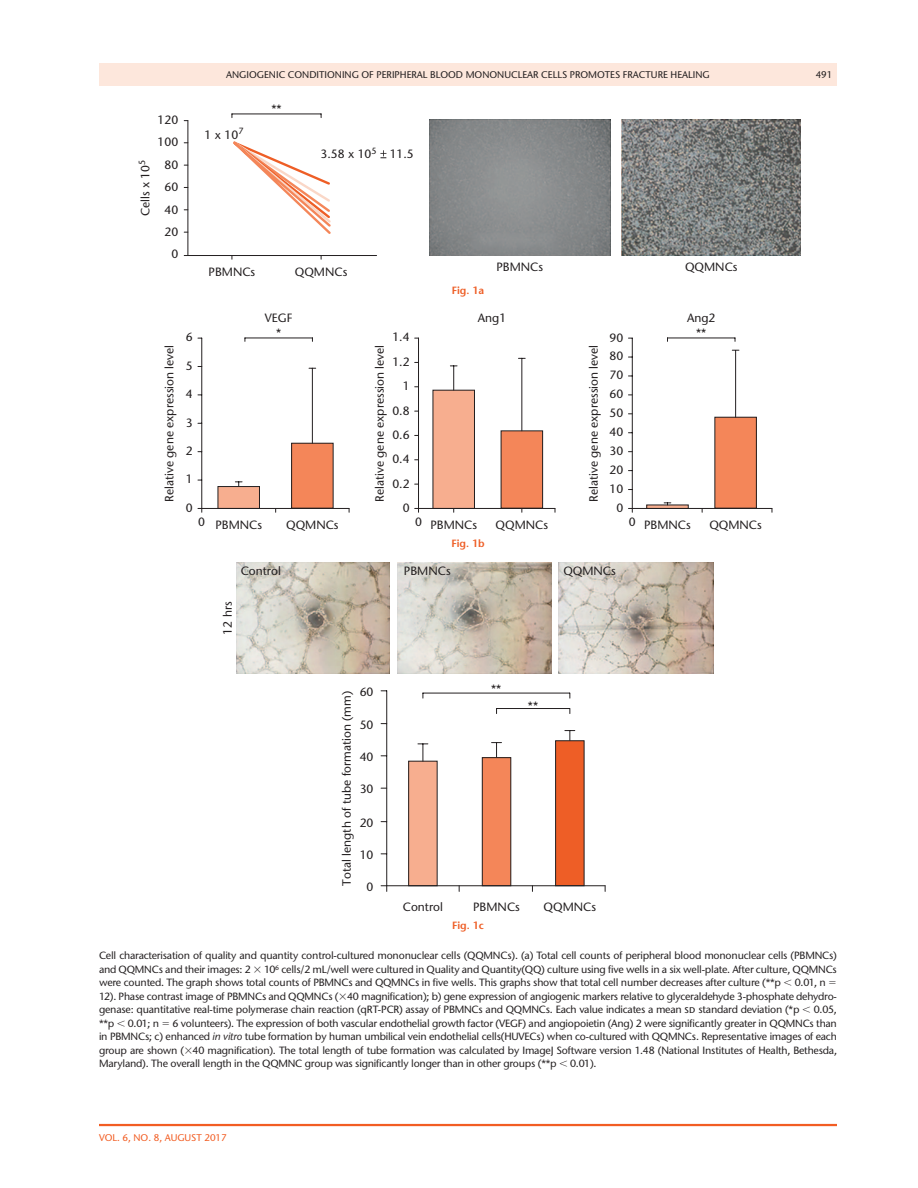
<style>
.page{position:relative;width:918px;height:1188px;background:#fff}
.page>*{position:absolute;margin:0;border:0;box-sizing:border-box;transform-origin:0 0}
.t1{font:500 12px/18.9px "Stone Sans Std";color:#231f20;text-align:right}
.t2{font:500 10.5px/13.5px "Stone Sans ITC Pro";letter-spacing:-.02em;color:#231f20}
.t3{font:600 10.5px "Stone Sans Std";color:#ee5e26}
.t4{font:500 9.75px "Stone Sans ITC Pro";color:#231f20}
.t5{font:500 9.75px "Stone Sans ITC Pro";color:#f25d23}
.s1{font-style:italic}
</style>
<div class="page">
<div style="left:99px;top:63px;width:738px;height:23px;background:#fde7dc"></div>
<hr style="left:99px;top:1124px;width:738px;height:2px;background:#f25d23">
<img style="left:429px;top:120px;width:181px;height:136px">
<img style="left:622px;top:120px;width:179px;height:136px">
<hr style="left:188px;top:121px;width:1px;height:135px;background:#231f20">
<hr style="left:188px;top:255px;width:189px;height:1px;background:#231f20">
<hr style="left:232px;top:114px;width:89px;height:1px;background:#231f20">
<svg style="left:233px;top:141px;width:98px;height:93px"></svg>
<svg style="left:380px;top:150px;width:6px;height:8px"></svg>
<hr style="left:201px;top:338px;width:1px;height:170px;background:#231f20">
<hr style="left:312px;top:368px;width:1px;height:75px;background:#231f20">
<hr style="left:202px;top:508px;width:147px;height:1px;background:#231f20">
<hr style="left:668px;top:338px;width:67px;height:1px;background:#231f20">
<hr style="left:245px;top:338px;width:67px;height:1px;background:#231f20">
<hr style="left:418px;top:338px;width:1px;height:170px;background:#231f20">
<svg style="left:450px;top:366px;width:7px;height:23px"></svg>
<hr style="left:521px;top:358px;width:1px;height:73px;background:#231f20">
<hr style="left:632px;top:338px;width:1px;height:170px;background:#231f20">
<svg style="left:217px;top:389px;width:540px;height:120px"></svg>
<hr style="left:735px;top:351px;width:1px;height:66px;background:#231f20">
<hr style="left:632px;top:508px;width:140px;height:1px;background:#231f20">
<img style="left:237px;top:563px;width:153px;height:111px">
<img style="left:398px;top:563px;width:153px;height:111px">
<img style="left:558px;top:563px;width:155px;height:111px">
<hr style="left:386px;top:691px;width:1px;height:195px;background:#231f20">
<svg style="left:381px;top:885px;width:6px;height:6px"></svg>
<svg style="left:408px;top:742px;width:104px;height:149px"></svg>
<div style="left:555px;top:740px;width:29px;height:146px;background:#ee5e26;border:1px solid #231f20"></div>
<svg style="left:565px;top:730px;width:10px;height:10px"></svg>
<hr style="left:423px;top:693px;width:147px;height:1px;background:#231f20">
<hr style="left:496px;top:708px;width:74px;height:1px;background:#231f20">
<hr style="left:387px;top:885px;width:218px;height:1px;background:#231f20">
<p class="t4" style="left:226px;top:68px;width:485px">Angiogenic conditioning of peripheral blood mononuclear cells promotes fracture healing</p>
<p class="t4" style="left:816px;top:68px;width:18px">491</p>
<p class="t1" style="left:136px;top:216px;width:58px;rotate:-90deg">Cells x 10<sup>5</sup></p>
<p class="t1" style="left:158px;top:109px;width:22px;line-height:22.4px">120<br>100<br>80<br>60<br>40<br>20<br>0</p>
<p class="t1" style="left:160px;top:502px;width:158px;rotate:-90deg">Relative gene expression level</p>
<p class="t1" style="left:205px;top:125px;width:40px">1 x 10<sup>7</sup></p>
<p class="t1" style="left:271px;top:100px;width:12px">**</p>
<p class="t1" style="left:321px;top:145px;width:95px">3.58 x 10<sup>5</sup> 11.5</p>
<p class="t1" style="left:186px;top:328px;width:8px">6</p>
<p class="t1" style="left:186px;top:356px;width:8px">5</p>
<p class="t1" style="left:186px;top:385px;width:8px">4</p>
<p class="t1" style="left:186px;top:413px;width:8px">3</p>
<p class="t1" style="left:186px;top:441px;width:8px">2</p>
<p class="t1" style="left:186px;top:470px;width:8px">1</p>
<p class="t1" style="left:186px;top:498px;width:8px">0</p>
<p class="t1" style="left:209px;top:263px;width:48px">PBMNCs</p>
<p class="t1" style="left:295px;top:263px;width:54px">QQMNCs</p>
<p class="t1" style="left:265px;top:310px;width:29px;line-height:14.9px;text-align:center">VEGF *</p>
<p class="t1" style="left:392px;top:325px;width:19px;line-height:24.3px">1.4<br>1.2<br>1<br>0.8<br>0.6<br>0.4<br>0.2<br>0</p>
<p class="t1" style="left:370px;top:502px;width:158px;rotate:-90deg">Relative gene expression level</p>
<p class="t3" style="left:452px;top:284px;width:34px">Fig. 1a</p>
<p class="t1" style="left:496px;top:257px;width:48px">PBMNCs</p>
<p class="t1" style="left:685px;top:257px;width:54px">QQMNCs</p>
<p class="t1" style="left:478px;top:308px;width:30px">Ang1</p>
<p class="t1" style="left:584px;top:502px;width:158px;rotate:-90deg">Relative gene expression level</p>
<p class="t1" style="left:610px;top:328px;width:15px;text-align:center">90<br>80<br>70<br>60<br>50<br>40<br>30<br>20<br>10<br>0</p>
<p class="t1" style="left:687px;top:308px;width:30px">Ang2</p>
<p class="t1" style="left:696px;top:323px;width:12px">**</p>
<p class="t1" style="left:198px;top:512px;width:8px">0</p>
<p class="t1" style="left:215px;top:515px;width:48px">PBMNCs</p>
<p class="t1" style="left:286px;top:515px;width:54px">QQMNCs</p>
<p class="t1" style="left:415px;top:515px;width:64px">0 PBMNCs</p>
<p class="t3" style="left:451px;top:537px;width:35px">Fig. 1b</p>
<p class="t1" style="left:496px;top:515px;width:54px">QQMNCs</p>
<p class="t1" style="left:241px;top:561px;width:42px">Control</p>
<p class="t1" style="left:404px;top:561px;width:48px">PBMNCs</p>
<p class="t1" style="left:563px;top:561px;width:54px">QQMNCs</p>
<p class="t1" style="left:629px;top:515px;width:64px">0 PBMNCs</p>
<p class="t1" style="left:709px;top:515px;width:54px">QQMNCs</p>
<p class="t1" style="left:218px;top:635px;width:35px;rotate:-90deg">12 hrs</p>
<p class="t1" style="left:360px;top:682px;width:15px">60</p>
<p class="t1" style="left:360px;top:715px;width:15px">50</p>
<p class="t1" style="left:360px;top:747px;width:15px">40</p>
<p class="t1" style="left:337px;top:886px;width:196px;rotate:-90deg">Total length of tube formation (mm)</p>
<p class="t1" style="left:360px;top:780px;width:15px">30</p>
<p class="t1" style="left:360px;top:813px;width:15px">20</p>
<p class="t1" style="left:360px;top:845px;width:15px">10</p>
<p class="t1" style="left:367px;top:877px;width:8px">0</p>
<p class="t1" style="left:491px;top:679px;width:12px">**</p>
<p class="t1" style="left:528px;top:696px;width:12px">**</p>
<p class="t1" style="left:403px;top:897px;width:42px">Control</p>
<p class="t1" style="left:473px;top:897px;width:48px">PBMNCs</p>
<p class="t1" style="left:544px;top:897px;width:54px">QQMNCs</p>
<p class="t3" style="left:452px;top:919px;width:33px">Fig. 1c</p>
<p class="t2" style="left:99px;top:949px;width:740px">Cell characterisation of quality and quantity control-cultured mononuclear cells (QQMNCs). (a) Total cell counts of peripheral blood mononuclear cells (PBMNCs) and QQMNCs and their images: 2</p>
<p class="t2" style="left:99px;top:962px;width:739px;text-indent:165px">10<sup>6</sup> cells/2 mL/well were cultured in Quality and Quantity(QQ) culture using five wells in a six well-plate. After culture, QQMNCs were counted. The graph shows total counts of PBMNCs and QQMNCs in five wells. This graphs show that total cell number decreases after culture (**p</p>
<p class="t2" style="left:99px;top:976px;width:739px;text-indent:696px">0.01, n<br>12). Phase contrast image of PBMNCs and QQMNCs ( 40 magnification); b) gene expression of angiogenic markers relative to glyceraldehyde 3-phosphate dehydro&shy;genase: quantitative real-time polymerase chain reaction (qRT-PCR) assay of PBMNCs and QQMNCs. Each value indicates a mean sd standard deviation (*p</p>
<p class="t2" style="left:814px;top:1003px;width:25px">0.05,</p>
<p class="t2" style="left:99px;top:1016px;width:740px;text-align:justify;text-indent:74px">6 volunteers). The expression of both vascular endothelial growth factor (VEGF) and angiopoietin (Ang) 2 were significantly greater in QQMNCs than in PBMNCs; c) enhanced <span class="s1">in vitro</span> tube formation by human umbilical vein endothelial cells(HUVECs) when co-cultured with QQMNCs. Representative images of each group are shown ( 40 magnification). The total length of tube formation was calculated by ImageJ Software version 1.48 (National Institutes of Health, Bethesda, Maryland). The overall length in the QQMNC group was significantly longer than in other groups (**p</p>
<p class="t2" style="left:99px;top:1016px;width:17px">**p</p>
<p class="t2" style="left:128px;top:1016px;width:33px">0.01; n</p>
<p class="t2" style="left:570px;top:1057px;width:28px">0.01).</p>
<p class="t5" style="left:99px;top:1132px;width:129px">vol. 6, No. 8, August 2017</p>
</div>
